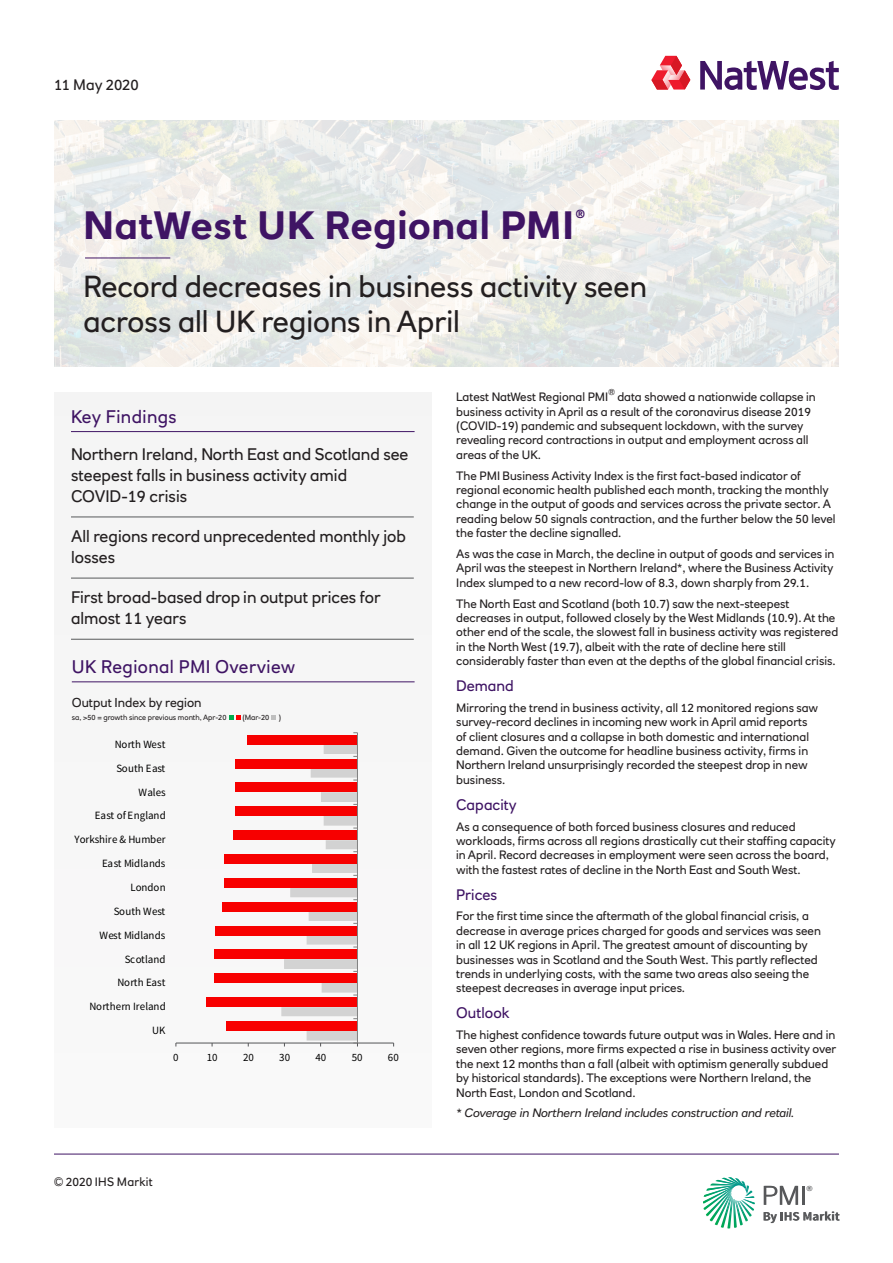
<style>
.page{position:relative;width:893px;height:1263px;background:#fff}
.page>*{position:absolute;margin:0;border:0;box-sizing:border-box;transform-origin:0 0}
.t1{font:700 39px "RN House Sans";letter-spacing:.02em;color:#3f1464}
.Headline{font:30px/34.5px "RN House Sans";color:#231f20}
.Section_header_cover{font:18px "RN House Sans";letter-spacing:.025em;color:#3f1464}
.Key_findings{font:16.5px/21px "RN House Sans";color:#231f20}
.Body_copy_cover{font:15px "RN House Sans";color:#3f1464}
.t2{font:15px "RN House Sans";letter-spacing:-.005em;color:#231f20}
.Body_copy_intro{font:15px "RN House Sans";color:#3f1464}
.Body_copy_main{font:15px "RN House Sans";color:#3f1464}
.Chart_title{font:12.75px "RN House Sans";color:#231f20}
.Body_copy_cover-2{font:12px/14.4px "RN House Sans";color:#231f20}
.Body_copy_cover-3{font:italic 12px "RN House Sans";color:#231f20}
.t3{font:700 11.55px "RN House Sans";color:#3f1464}
.t4{font:11.1px "Source Sans Pro";letter-spacing:.005em;color:#000}
.Body_copy_cover-4{font:8.4px "RN House Sans";color:#231f20}
.Axis_title{font:7.5px "RN House Sans";color:#231f20}
</style>
<div class="page">
<hr style="left:54px;top:1154px;width:785px;height:1px;background:#3f1464">
<img style="left:54px;top:120px;width:785px;height:247px">
<svg style="left:703px;top:1177px;width:52px;height:51px"></svg>
<svg style="left:763px;top:1211px;width:77px;height:12px"></svg>
<svg style="left:764px;top:1186px;width:48px;height:19px"></svg>
<div style="left:54px;top:392px;width:378px;height:736px;background:#f6f6f6"></div>
<hr style="left:72px;top:681px;width:343px;height:1px;background:#3f1464">
<hr style="left:71px;top:431px;width:344px;height:1px;background:#3f1464">
<hr style="left:85px;top:258px;width:85px;height:1px;background:#3f1464">
<svg style="left:700px;top:61px;width:139px;height:29px"></svg>
<svg style="left:651px;top:56px;width:39px;height:34px"></svg>
<div style="left:226px;top:1021px;width:131px;height:10px;background:#f80000"></div>
<div style="left:206px;top:997px;width:151px;height:10px;background:#f80000"></div>
<div style="left:214px;top:974px;width:143px;height:9px;background:#f80000"></div>
<div style="left:214px;top:949px;width:143px;height:10px;background:#f80000"></div>
<div style="left:215px;top:926px;width:142px;height:9px;background:#f80000"></div>
<div style="left:223px;top:902px;width:134px;height:9px;background:#f80000"></div>
<div style="left:225px;top:878px;width:132px;height:9px;background:#f80000"></div>
<div style="left:225px;top:854px;width:132px;height:10px;background:#f70000"></div>
<div style="left:234px;top:830px;width:123px;height:10px;background:#f70000"></div>
<div style="left:235px;top:807px;width:122px;height:9px;background:#f70000"></div>
<div style="left:235px;top:782px;width:122px;height:10px;background:#f70000"></div>
<div style="left:235px;top:759px;width:122px;height:9px;background:#f70000"></div>
<div style="left:247px;top:735px;width:110px;height:9px;background:#f60000"></div>
<hr style="left:176px;top:1043px;width:218px;height:1px;background:#58595b">
<hr style="left:357px;top:733px;width:1px;height:310px;background:#868686">
<svg style="left:281px;top:744px;width:77px;height:302px"></svg>
<svg style="left:230px;top:715px;width:11px;height:5px"></svg>
<svg style="left:271px;top:715px;width:5px;height:4px"></svg>
<hr style="left:71px;top:517px;width:343px;height:1px;background:#57585a">
<hr style="left:71px;top:578px;width:343px;height:1px;background:#57585a">
<hr style="left:71px;top:639px;width:343px;height:1px;background:#57585a">
<p class="t2" style="left:54px;top:75px;width:86px">11 May 2020</p>
<p class="t1" style="left:83px;top:201px;width:492px">NatWest UK Regional PMI</p>
<p class="t3" style="left:576px;top:207px;width:11px">®</p>
<p class="Headline" style="left:83px;top:269px;width:565px">Record decreases in business activity seen across all UK regions in April</p>
<p class="Section_header_cover" style="left:71px;top:405px;width:107px">Key Findings</p>
<p class="Key_findings" style="left:71px;top:443px;width:339px">Northern Ireland, North East and Scotland see steepest falls in business activity amid<br>COVID-19 crisis</p>
<p class="Key_findings" style="left:71px;top:526px;width:336px">All regions record unprecedented monthly job losses</p>
<p class="Key_findings" style="left:71px;top:587px;width:311px">First broad-based drop in output prices for almost 11 years</p>
<p class="Section_header_cover" style="left:72px;top:655px;width:225px">UK Regional PMI Overview</p>
<p class="Chart_title" style="left:72px;top:695px;width:131px">Output Index by region</p>
<p class="Axis_title" style="left:72px;top:712px;width:156px">sa, &gt;50 = growth since previous month, Apr-20</p>
<p class="Axis_title" style="left:242px;top:712px;width:29px">(Mar-20</p>
<p class="Axis_title" style="left:279px;top:712px;width:4px">)</p>
<p class="t4" style="left:115px;top:737px;width:52px">North West</p>
<p class="t4" style="left:117px;top:761px;width:50px">South East</p>
<p class="t4" style="left:139px;top:785px;width:29px">Wales</p>
<p class="t4" style="left:95px;top:809px;width:72px">East of England</p>
<p class="t4" style="left:74px;top:833px;width:93px">Yorkshire &amp; Humber</p>
<p class="t4" style="left:102px;top:857px;width:65px">East Midlands</p>
<p class="t4" style="left:130px;top:880px;width:37px">London</p>
<p class="t4" style="left:114px;top:904px;width:53px">South West</p>
<p class="t4" style="left:99px;top:928px;width:67px">West Midlands</p>
<p class="t4" style="left:125px;top:952px;width:42px">Scotland</p>
<p class="t4" style="left:117px;top:976px;width:50px">North East</p>
<p class="t4" style="left:89px;top:1000px;width:78px">Northern Ireland</p>
<p class="t4" style="left:152px;top:1024px;width:15px">UK</p>
<p class="t4" style="left:173px;top:1050px;width:7px">0</p>
<p class="t4" style="left:207px;top:1050px;width:12px">10</p>
<p class="t4" style="left:243px;top:1050px;width:12px">20</p>
<p class="t4" style="left:279px;top:1050px;width:12px">30</p>
<p class="t4" style="left:315px;top:1050px;width:12px">40</p>
<p class="t4" style="left:352px;top:1050px;width:12px">50</p>
<p class="t4" style="left:388px;top:1050px;width:12px">60</p>
<p class="Body_copy_cover-2" style="left:54px;top:1175px;width:100px">© 2020 IHS Markit</p>
<p class="Body_copy_cover-4" style="left:608px;top:387px;width:8px">®</p>
<p class="Body_copy_cover-2" style="left:456px;top:390px;width:361px;text-indent:161px">data showed a nationwide collapse in business activity in April as a result of the coronavirus disease 2019 (COVID-19) pandemic and subsequent lockdown, with the survey revealing record contractions in output and employment across all areas of the UK.</p>
<p class="Body_copy_cover-2" style="left:456px;top:468px;width:381px">The PMI Business Activity Index is the first fact-based indicator of regional economic health published each month, tracking the monthly change in the output of goods and services across the private sector. A reading below 50 signals contraction, and the further below the 50 level the faster the decline signalled.</p>
<p class="Body_copy_cover-2" style="left:456px;top:546px;width:380px;text-align:justify">As was the case in March, the decline in output of goods and services in April was the steepest in Northern Ireland*, where the Business Activity Index slumped to a new record-low of 8.3, down sharply from 29.1.</p>
<p class="Body_copy_cover-2" style="left:456px;top:596px;width:383px">The North East and Scotland (both 10.7) saw the next-steepest decreases in output, followed closely by the West Midlands (10.9). At the other end of the scale, the slowest fall in business activity was registered in the North West (19.7), albeit with the rate of decline here still considerably faster than even at the depths of the global financial crisis.</p>
<p class="Body_copy_main" style="left:456px;top:676px;width:59px">Demand</p>
<p class="Body_copy_cover-2" style="left:456px;top:700px;width:363px">Mirroring the trend in business activity, all 12 monitored regions saw survey-record declines in incoming new work in April amid reports of client closures and a collapse in both domestic and international demand. Given the outcome for headline business activity, firms in Northern Ireland unsurprisingly recorded the steepest drop in new business.</p>
<p class="Body_copy_intro" style="left:456px;top:795px;width:62px">Capacity</p>
<p class="Body_copy_cover-2" style="left:456px;top:819px;width:381px">As a consequence of both forced business closures and reduced workloads, firms across all regions drastically cut their staffing capacity in April. Record decreases in employment were seen across the board, with the fastest rates of decline in the North East and South West.</p>
<p class="Body_copy_cover" style="left:456px;top:885px;width:43px">Prices</p>
<p class="Body_copy_cover-2" style="left:456px;top:909px;width:366px">For the first time since the aftermath of the global financial crisis, a decrease in average prices charged for goods and services was seen in all 12 UK regions in April. The greatest amount of discounting by businesses was in Scotland and the South West. This partly reflected trends in underlying costs, with the same two areas also seeing the steepest decreases in average input prices.</p>
<p class="Body_copy_cover" style="left:456px;top:1004px;width:55px">Outlook</p>
<p class="Body_copy_cover-2" style="left:456px;top:1027px;width:382px">The highest confidence towards future output was in Wales. Here and in seven other regions, more firms expected a rise in business activity over the next 12 months than a fall (albeit with optimism generally subdued by historical standards). The exceptions were Northern Ireland, the North East, London and Scotland.</p>
<p class="Body_copy_cover-3" style="left:456px;top:1106px;width:340px">* Coverage in Northern Ireland includes construction and retail.</p>
<p class="Body_copy_cover-2" style="left:456px;top:390px;width:154px">Latest NatWest Regional PMI</p>
</div>
